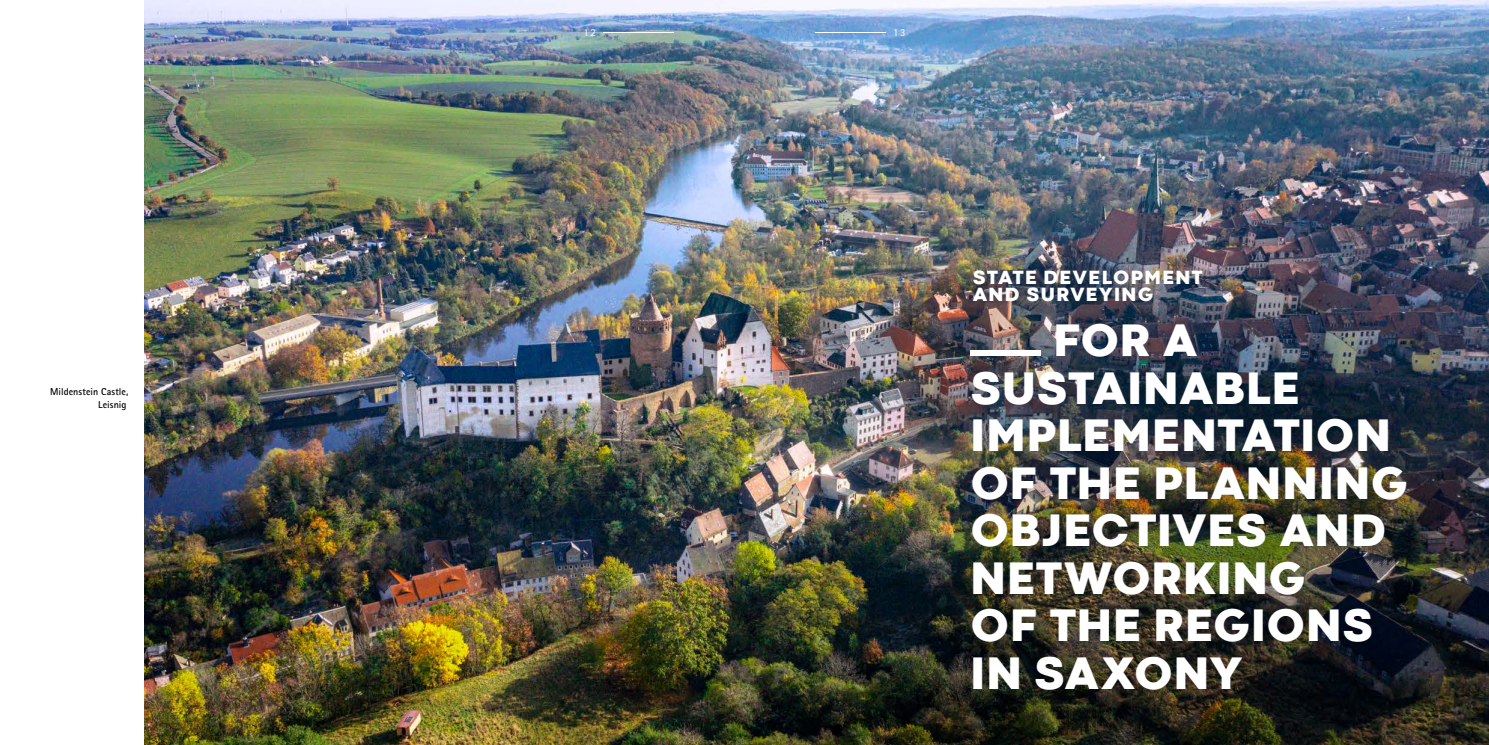
<style>
.page{position:relative;width:1489px;height:745px;background:#fff}
.page>*{position:absolute;margin:0;border:0;box-sizing:border-box;transform-origin:0 0}
.P_unter_H1{font:800 47.5px/47.5px "Codec Cold";letter-spacing:.015em;color:#fff}
.H1_mr{font:800 20px/17.5px "Codec Cold";letter-spacing:.06em;color:#fff}
.t1{font:10.62px "Rotis Sans Serif Pro";color:#fff}
.Texte_p_fließtext{font:700 10px/12.5px "Rotis Sans Serif Pro";letter-spacing:.005em;color:#000;text-align:right}
</style>
<div class="page">
<img style="left:145px;top:0;width:1343px;height:744px">
<hr style="left:815px;top:33px;width:71px;height:1px;background:#fff">
<hr style="left:602px;top:33px;width:71px;height:1px;background:#fff">
<div style="left:970px;top:350px;width:71px;height:6px;background:#fff"></div>
<p class="Texte_p_fließtext" style="left:50px;top:385px;width:80px">Mildenstein Castle,<br>Leisnig</p>
<p class="t1" style="left:583px;top:26px;width:14px">12</p>
<p class="t1" style="left:893px;top:26px;width:14px">13</p>
<h1 class="H1_mr" style="left:972px;top:268px;width:231px">STATE DEVELOPMENT<br>AND SURVEYING</h1>
<p class="P_unter_H1" style="left:970px;top:316px;width:439px;text-indent:83px">FOR A<br>SUSTAINABLE<br>IMPLEMENTATION<br>OF THE PLANNING<br>OBJECTIVES AND<br>NETWORKING<br>OF THE REGIONS<br>IN SAXONY</p>
</div>
